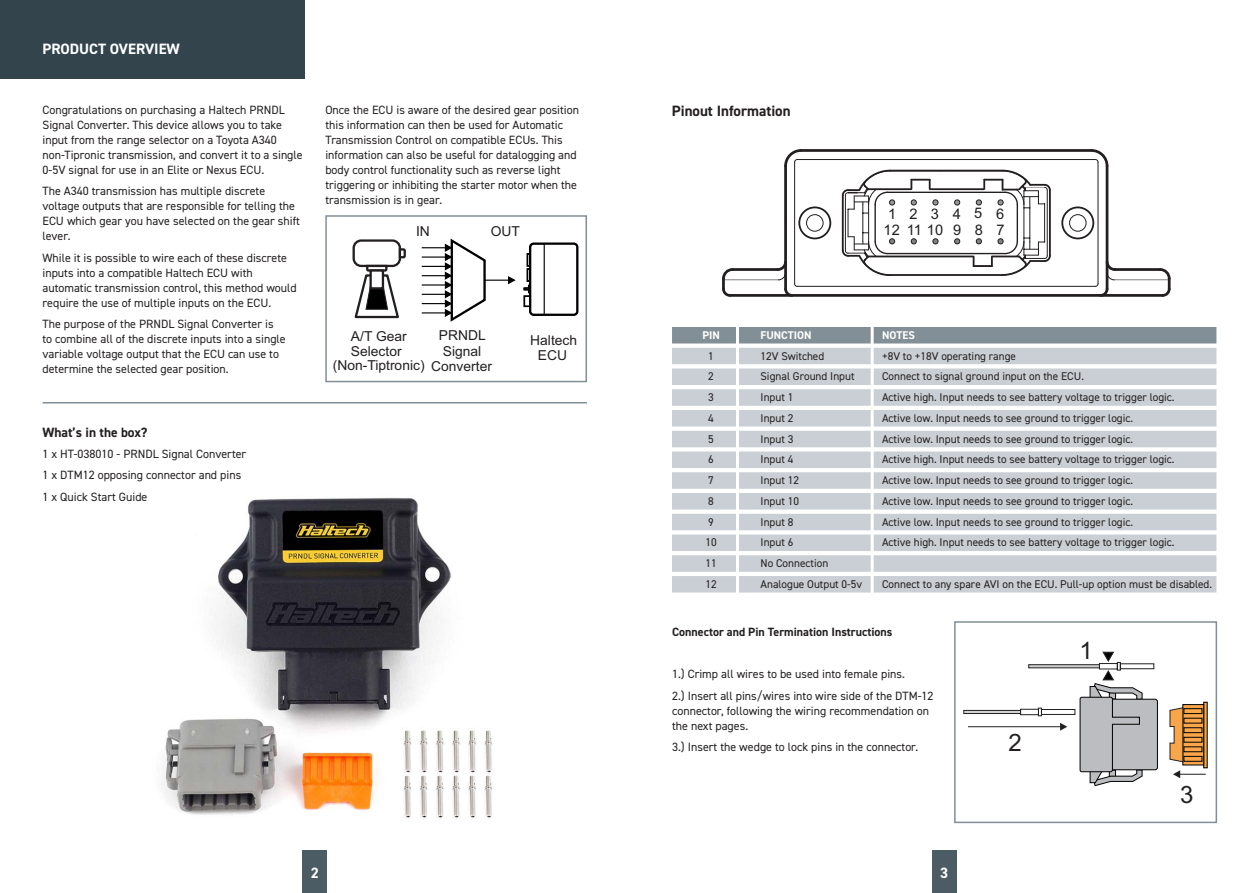
<style>
.page{position:relative;width:1259px;height:893px;background:#fff}
.page>*{position:absolute;margin:0;border:0;box-sizing:border-box;transform-origin:0 0}
.t1{font:24px "Arial";color:#231f20}
.page_Header_-_White{font:700 15px "DIN2014";color:#fff}
.Sub_Heading{font:700 15px "DIN2014";color:#231f20}
.t2{font:14.55px/16.5px "Arial";letter-spacing:.685em;color:#231f20;text-align:center}
.t3{font:13.65px/15.3px "Arial";color:#231f20;text-align:center}
.Sub_Heading-2{font:700 13.5px "DIN2014";color:#231f20}
.Body_Copy{font:12px/15px "DIN2014";color:#231f20}
.Body_Copy-2{font:700 12px "DIN2014";color:#231f20}
.Table_1{font:11.25px "DIN2014";color:#231f20}
.Table_1-2{font:700 11.25px "DIN2014";color:#fff}
</style>
<div class="page">
<div style="left:932px;top:850px;width:24px;height:43px;background:#4c5c65"></div>
<div style="left:0;top:0;width:304px;height:79px;background:#33444d"></div>
<div style="left:303px;top:850px;width:24px;height:43px;background:#4c5c65"></div>
<img style="left:161px;top:497px;width:332px;height:322px">
<hr style="left:43px;top:402px;width:544px;height:1px;background:#828f96">
<div style="left:352px;top:239px;width:49px;height:28px;border:2px solid #231f20;border-radius:8px"></div>
<svg style="left:353px;top:247px;width:53px;height:72px"></svg>
<div style="left:369px;top:269px;width:15px;height:20px;background:#fff;border:2px solid #231f20"></div>
<div style="left:529px;top:242px;width:49px;height:74px;border:2px solid #000;border-radius:4px"></div>
<svg style="left:421px;top:238px;width:124px;height:84px"></svg>
<div style="left:325px;top:215px;width:262px;height:167px;border:2px solid #828f96"></div>
<svg style="left:722px;top:149px;width:449px;height:148px"></svg>
<svg style="left:775px;top:159px;width:342px;height:128px"></svg>
<div style="left:672px;top:327px;width:544px;height:16px;background:#828f96"></div>
<div style="left:672px;top:348px;width:544px;height:16px;background:#c9cfd4"></div>
<div style="left:672px;top:368px;width:544px;height:17px;background:#c9cfd4"></div>
<div style="left:672px;top:389px;width:544px;height:17px;background:#c9cfd4"></div>
<div style="left:672px;top:410px;width:544px;height:16px;background:#c9cfd4"></div>
<div style="left:672px;top:431px;width:544px;height:16px;background:#c9cfd4"></div>
<div style="left:672px;top:451px;width:544px;height:17px;background:#c9cfd4"></div>
<div style="left:672px;top:472px;width:544px;height:17px;background:#c9cfd4"></div>
<div style="left:672px;top:493px;width:544px;height:16px;background:#c9cfd4"></div>
<div style="left:672px;top:514px;width:544px;height:16px;background:#c9cfd4"></div>
<div style="left:672px;top:534px;width:544px;height:17px;background:#c9cfd4"></div>
<div style="left:672px;top:555px;width:544px;height:17px;background:#c9cfd4"></div>
<div style="left:672px;top:576px;width:544px;height:17px;background:#c9cfd4"></div>
<hr style="left:736px;top:326px;width:3px;height:271px;background:#fff">
<hr style="left:870px;top:326px;width:3px;height:273px;background:#fff">
<div style="left:1081px;top:699px;width:76px;height:71px;border:1px solid #000;border-radius:2px"></div>
<svg style="left:963px;top:710px;width:56px;height:4px"></svg>
<hr style="left:968px;top:726px;width:92px;height:1px;background:#231f20">
<svg style="left:1019px;top:651px;width:135px;height:135px"></svg>
<svg style="left:1203px;top:702px;width:4px;height:66px"></svg>
<svg style="left:1182px;top:704px;width:22px;height:61px"></svg>
<svg style="left:1183px;top:708px;width:19px;height:6px"></svg>
<svg style="left:1183px;top:718px;width:19px;height:5px"></svg>
<svg style="left:1183px;top:727px;width:19px;height:6px"></svg>
<svg style="left:1183px;top:737px;width:19px;height:6px"></svg>
<svg style="left:1183px;top:746px;width:19px;height:6px"></svg>
<svg style="left:1183px;top:756px;width:19px;height:6px"></svg>
<svg style="left:1169px;top:707px;width:14px;height:56px"></svg>
<svg style="left:1173px;top:770px;width:32px;height:8px"></svg>
<div style="left:954px;top:621px;width:263px;height:202px;border:2px solid #828f96"></div>
<p class="page_Header_-_White" style="left:43px;top:39px;width:139px">PRODUCT OVERVIEW</p>
<p class="Body_Copy" style="left:43px;top:102px;width:262px">Congratulations on purchasing a Haltech PRNDL Signal Converter. This device allows you to take input from the range selector on a Toyota A340 non-Tipronic transmission, and convert it to a single 0-5V signal for use in an Elite or Nexus ECU.</p>
<p class="Body_Copy" style="left:43px;top:184px;width:259px">The A340 transmission has multiple discrete voltage outputs that are responsible for telling the ECU which gear you have selected on the gear shift lever.</p>
<p class="Body_Copy" style="left:43px;top:250px;width:256px">While it is possible to wire each of these discrete inputs into a compatible Haltech ECU with automatic transmission control, this method would require the use of multiple inputs on the ECU.</p>
<p class="Body_Copy" style="left:43px;top:316px;width:245px">The purpose of the PRNDL Signal Converter is to combine all of the discrete inputs into a single variable voltage output that the ECU can use to determine the selected gear position.</p>
<p class="Sub_Heading-2" style="left:43px;top:423px;width:106px">What’s in the box?</p>
<p class="Body_Copy" style="left:43px;top:446px;width:205px">1 x HT-038010 - PRNDL Signal Converter</p>
<p class="Body_Copy" style="left:43px;top:468px;width:200px">1 x DTM12 opposing connector and pins</p>
<p class="Body_Copy" style="left:43px;top:489px;width:106px">1 x Quick Start Guide</p>
<p class="Body_Copy" style="left:325px;top:102px;width:255px">Once the ECU is aware of the desired gear position this information can then be used for Automatic Transmission Control on compatible ECUs. This information can also be useful for datalogging and body control functionality such as reverse light triggering or inhibiting the starter motor when the transmission is in gear.</p>
<p class="t3" style="left:416px;top:224px;width:15px">IN</p>
<p class="t3" style="left:491px;top:225px;width:31px">OUT</p>
<p class="t3" style="left:431px;top:329px;width:62px">PRNDL<br>Signal<br>Converter</p>
<p class="t3" style="left:530px;top:334px;width:48px">Haltech<br>ECU</p>
<p class="t3" style="left:351px;top:330px;width:57px;text-align:left">A/T Gear<br>Selector</p>
<p class="t3" style="left:333px;top:359px;width:93px">(Non-Tiptronic)</p>
<p class="page_Header_-_White" style="left:311px;top:863px;width:10px">2</p>
<p class="Sub_Heading" style="left:672px;top:101px;width:120px">Pinout Information</p>
<p class="t2" style="left:883px;top:207px;width:123px">123456<br>121110 9 8 7</p>
<p class="Table_1-2" style="left:702px;top:328px;width:19px">PIN</p>
<p class="Table_1-2" style="left:760px;top:328px;width:53px">FUNCTION</p>
<p class="Table_1-2" style="left:882px;top:328px;width:34px">NOTES</p>
<p class="Table_1" style="left:708px;top:349px;width:7px">1</p>
<p class="Table_1" style="left:760px;top:349px;width:65px">12V Switched</p>
<p class="Table_1" style="left:882px;top:349px;width:135px">+8V to +18V operating range</p>
<p class="Table_1" style="left:708px;top:369px;width:7px">2</p>
<p class="Table_1" style="left:760px;top:369px;width:95px">Signal Ground Input</p>
<p class="Table_1" style="left:882px;top:369px;width:203px">Connect to signal ground input on the ECU.</p>
<p class="Table_1" style="left:708px;top:390px;width:7px">3</p>
<p class="Table_1" style="left:760px;top:390px;width:34px">Input 1</p>
<p class="Table_1" style="left:882px;top:390px;width:294px">Active high. Input needs to see battery voltage to trigger logic.</p>
<p class="Table_1" style="left:708px;top:411px;width:7px">4</p>
<p class="Table_1" style="left:760px;top:411px;width:34px">Input 2</p>
<p class="Table_1" style="left:882px;top:411px;width:253px">Active low. Input needs to see ground to trigger logic.</p>
<p class="Table_1" style="left:708px;top:432px;width:7px">5</p>
<p class="Table_1" style="left:760px;top:432px;width:34px">Input 3</p>
<p class="Table_1" style="left:882px;top:432px;width:253px">Active low. Input needs to see ground to trigger logic.</p>
<p class="Table_1" style="left:708px;top:452px;width:7px">6</p>
<p class="Table_1" style="left:760px;top:452px;width:34px">Input 4</p>
<p class="Table_1" style="left:882px;top:452px;width:294px">Active high. Input needs to see battery voltage to trigger logic.</p>
<p class="Table_1" style="left:708px;top:473px;width:7px">7</p>
<p class="Table_1" style="left:760px;top:473px;width:40px">Input 12</p>
<p class="Table_1" style="left:882px;top:473px;width:253px">Active low. Input needs to see ground to trigger logic.</p>
<p class="Table_1" style="left:708px;top:494px;width:7px">8</p>
<p class="Table_1" style="left:760px;top:494px;width:40px">Input 10</p>
<p class="Table_1" style="left:882px;top:494px;width:253px">Active low. Input needs to see ground to trigger logic.</p>
<p class="Table_1" style="left:708px;top:515px;width:7px">9</p>
<p class="Table_1" style="left:760px;top:515px;width:34px">Input 8</p>
<p class="Table_1" style="left:882px;top:515px;width:253px">Active low. Input needs to see ground to trigger logic.</p>
<p class="Table_1" style="left:705px;top:536px;width:13px">10</p>
<p class="Table_1" style="left:760px;top:536px;width:34px">Input 6</p>
<p class="Table_1" style="left:882px;top:536px;width:294px">Active high. Input needs to see battery voltage to trigger logic.</p>
<p class="Table_1" style="left:705px;top:556px;width:13px">11</p>
<p class="Table_1" style="left:760px;top:556px;width:69px">No Connection</p>
<p class="Table_1" style="left:705px;top:577px;width:13px">12</p>
<p class="Table_1" style="left:760px;top:577px;width:103px">Analogue Output 0-5v</p>
<p class="Table_1" style="left:882px;top:577px;width:331px">Connect to any spare AVI on the ECU. Pull-up option must be disabled.</p>
<p class="Body_Copy-2" style="left:672px;top:624px;width:222px">Connector and Pin Termination Instructions</p>
<p class="Body_Copy" style="left:672px;top:667px;width:234px">1.) Crimp all wires to be used into female pins.</p>
<p class="Body_Copy" style="left:672px;top:688px;width:263px">2.) Insert all pins/wires into wire side of the DTM-12 connector, following the wiring recommendation on the next pages.</p>
<p class="Body_Copy" style="left:672px;top:739px;width:248px">3.) Insert the wedge to lock pins in the connector.</p>
<p class="page_Header_-_White" style="left:940px;top:863px;width:10px">3</p>
<p class="t1" style="left:1008px;top:734px;width:15px">2</p>
<p class="t1" style="left:1079px;top:641px;width:15px">1</p>
<p class="t1" style="left:1180px;top:786px;width:15px">3</p>
</div>
